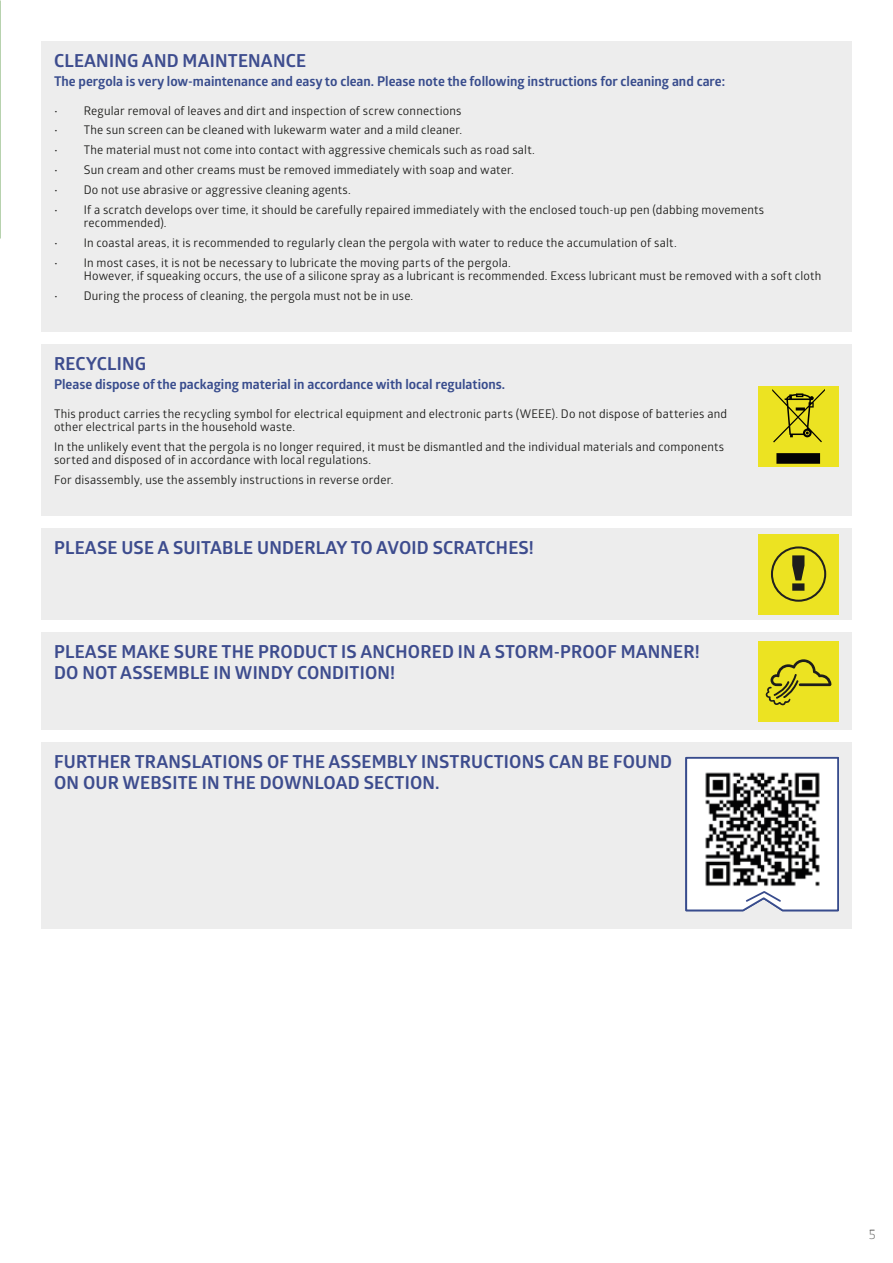
<style>
.page{position:relative;width:893px;height:1263px;background:#fff}
.page>*{position:absolute;margin:0;border:0;box-sizing:border-box;transform-origin:0 0}
.t1{font:700 18px/21px "Glober";letter-spacing:.01em;color:#3d4c8e}
.t2{font:700 13.5px "Glober";color:#384c8d}
.t3{font:13.5px "Glober";color:#70706f}
.t4{font:12px/13.5px "Glober";letter-spacing:.015em;color:#1d1d1b}
</style>
<div class="page">
<div style="left:41px;top:41px;width:811px;height:44px;background:#ededed"></div>
<div style="left:41px;top:64px;width:811px;height:39px;background:#ededed"></div>
<div style="left:41px;top:93px;width:811px;height:38px;background:#ededed"></div>
<div style="left:41px;top:113px;width:811px;height:37px;background:#ededed"></div>
<div style="left:41px;top:133px;width:811px;height:37px;background:#ededed"></div>
<div style="left:41px;top:153px;width:811px;height:37px;background:#ededed"></div>
<div style="left:41px;top:172px;width:811px;height:38px;background:#ededed"></div>
<div style="left:41px;top:192px;width:811px;height:51px;background:#ededed"></div>
<div style="left:41px;top:226px;width:811px;height:37px;background:#ededed"></div>
<div style="left:41px;top:245px;width:811px;height:51px;background:#ededed"></div>
<div style="left:41px;top:293px;width:811px;height:38px;background:#ededed"></div>
<div style="left:41px;top:344px;width:811px;height:44px;background:#ededed"></div>
<div style="left:41px;top:367px;width:811px;height:39px;background:#ededed"></div>
<div style="left:41px;top:396px;width:811px;height:51px;background:#ededed"></div>
<div style="left:41px;top:429px;width:811px;height:51px;background:#ededed"></div>
<div style="left:41px;top:476px;width:811px;height:39px;background:#ededed"></div>
<div style="left:41px;top:528px;width:811px;height:44px;background:#ededed"></div>
<div style="left:41px;top:551px;width:811px;height:68px;background:#ededed"></div>
<div style="left:41px;top:632px;width:811px;height:65px;background:#ededed"></div>
<div style="left:41px;top:676px;width:811px;height:53px;background:#ededed"></div>
<div style="left:41px;top:742px;width:811px;height:65px;background:#ededed"></div>
<div style="left:41px;top:792px;width:811px;height:37px;background:#ededed"></div>
<div style="left:41px;top:811px;width:811px;height:38px;background:#ededed"></div>
<div style="left:41px;top:831px;width:811px;height:38px;background:#ededed"></div>
<div style="left:41px;top:851px;width:811px;height:37px;background:#ededed"></div>
<div style="left:41px;top:871px;width:811px;height:37px;background:#ededed"></div>
<div style="left:41px;top:891px;width:811px;height:37px;background:#ededed"></div>
<div style="left:758px;top:641px;width:81px;height:80px;background:#ece322"></div>
<svg style="left:765px;top:659px;width:66px;height:46px"></svg>
<div style="left:758px;top:534px;width:81px;height:80px;background:#ece322"></div>
<div style="left:771px;top:546px;width:55px;height:56px;border:2px solid #21211f;border-radius:50%"></div>
<svg style="left:792px;top:555px;width:12px;height:36px"></svg>
<div style="left:758px;top:386px;width:81px;height:81px;background:#ece322"></div>
<svg style="left:772px;top:389px;width:53px;height:75px"></svg>
<svg style="left:685px;top:756px;width:154px;height:156px;background:#afb0b4"></svg>
<h1 class="t1" style="left:54px;top:50px;width:253px">CLEANING AND MAINTENANCE</h1>
<p class="t2" style="left:54px;top:72px;width:672px">The pergola is very low-maintenance and easy to clean. Please note the following instructions for cleaning and care:</p>
<p class="t4" style="left:54px;top:103px;width:409px">• Regular removal of leaves and dirt and inspection of screw connections</p>
<p class="t4" style="left:54px;top:123px;width:410px">• The sun screen can be cleaned with lukewarm water and a mild cleaner.</p>
<p class="t4" style="left:54px;top:143px;width:482px">• The material must not come into contact with aggressive chemicals such as road salt.</p>
<p class="t4" style="left:54px;top:163px;width:461px">• Sun cream and other creams must be removed immediately with soap and water.</p>
<p class="t4" style="left:54px;top:182px;width:298px">• Do not use abrasive or aggressive cleaning agents.</p>
<p class="t4" style="left:84px;top:202px;width:682px;text-indent:-30px">• If a scratch develops over time, it should be carefully repaired immediately with the enclosed touch-up pen (dabbing movements recommended).</p>
<p class="t4" style="left:54px;top:235px;width:624px">• In coastal areas, it is recommended to regularly clean the pergola with water to reduce the accumulation of salt.</p>
<p class="t4" style="left:84px;top:255px;width:739px;text-indent:-30px">• In most cases, it is not be necessary to lubricate the moving parts of the pergola.<br>However, if squeaking occurs, the use of a silicone spray as a lubricant is recommended. Excess lubricant must be removed with a soft cloth</p>
<p class="t4" style="left:54px;top:289px;width:361px">• During the process of cleaning, the pergola must not be in use.</p>
<h1 class="t1" style="left:54px;top:353px;width:94px">RECYCLING</h1>
<p class="t2" style="left:54px;top:375px;width:453px">Please dispose of the packaging material in accordance with local regulations.</p>
<p class="t4" style="left:54px;top:406px;width:675px">This product carries the recycling symbol for electrical equipment and electronic parts (WEEE). Do not dispose of batteries and other electrical parts in the household waste.</p>
<p class="t4" style="left:54px;top:439px;width:672px">In the unlikely event that the pergola is no longer required, it must be dismantled and the individual materials and components sorted and disposed of in accordance with local regulations.</p>
<p class="t4" style="left:54px;top:473px;width:341px">For disassembly, use the assembly instructions in reverse order.</p>
<h1 class="t1" style="left:54px;top:537px;width:481px">PLEASE USE A SUITABLE UNDERLAY TO AVOID SCRATCHES!</h1>
<h1 class="t1" style="left:54px;top:641px;width:647px">PLEASE MAKE SURE THE PRODUCT IS ANCHORED IN A STORM-PROOF MANNER!<br>DO NOT ASSEMBLE IN WINDY CONDITION!</h1>
<h1 class="t1" style="left:54px;top:751px;width:619px">FURTHER TRANSLATIONS OF THE ASSEMBLY INSTRUCTIONS CAN BE FOUND<br>ON OUR WEBSITE IN THE DOWNLOAD SECTION.</h1>
<p class="t3" style="left:869px;top:1225px;width:8px">5</p>
</div>
